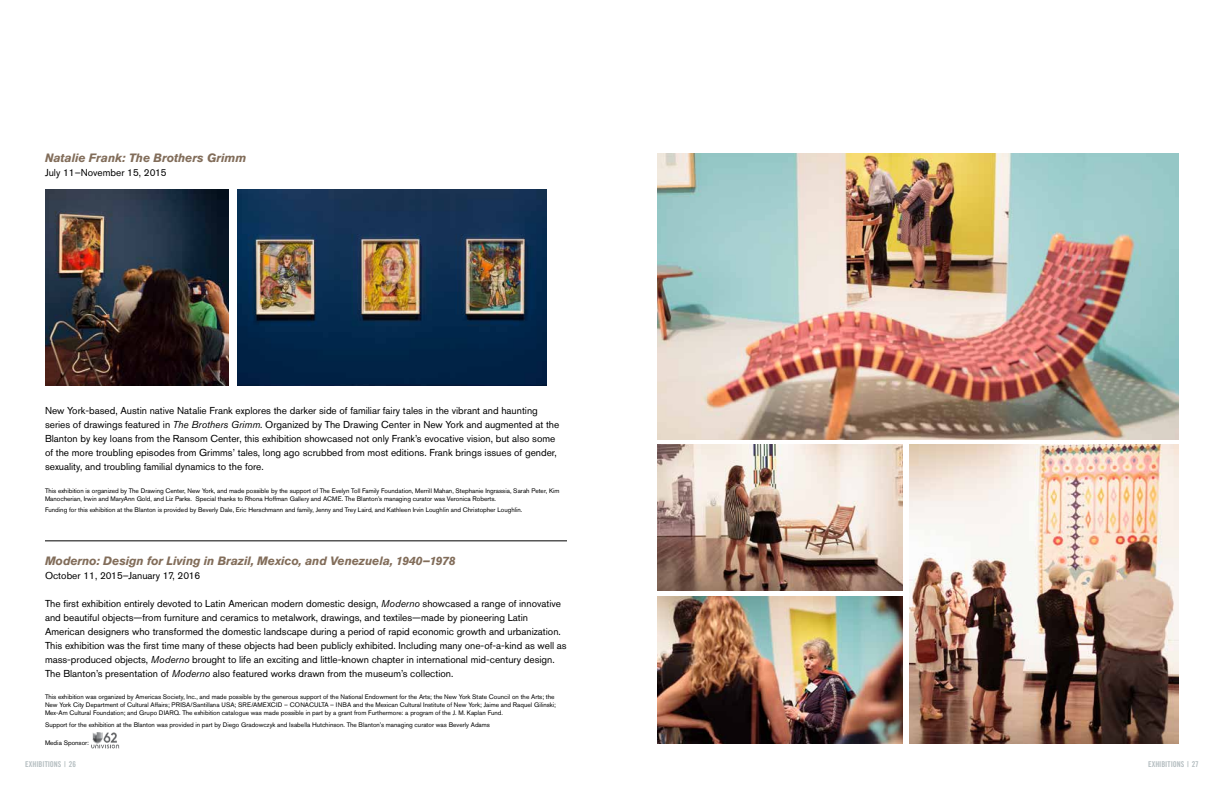
<style>
.page{position:relative;width:1224px;height:792px;background:#fff}
.page>*{position:absolute;margin:0;border:0;box-sizing:border-box;transform-origin:0 0}
.t1{font:italic 700 12px "Akzidenz Grotesk Std";letter-spacing:-.01em;color:#826d5a}
.t2{font:10px/14px "Akzidenz Grotesk Std";color:#000}
.t3{font:8px "Trade Gothic Bold Cond Twenty";color:#b5bec1}
.t4{font:6.5px/8px "Akzidenz Grotesk Std";color:#000}
.s1{font-style:italic}
</style>
<div class="page">
<hr style="left:45px;top:541px;width:522px;height:1px;background:#000">
<img style="left:91px;top:732px;width:28px;height:16px">
<img style="left:238px;top:189px;width:308px;height:196px">
<img style="left:45px;top:189px;width:183px;height:196px">
<img style="left:657px;top:153px;width:522px;height:287px">
<img style="left:909px;top:445px;width:270px;height:299px">
<img style="left:658px;top:596px;width:245px;height:148px">
<img style="left:657px;top:445px;width:246px;height:146px">
<p class="t1" style="left:45px;top:151px;width:203px">Natalie Frank: The Brothers Grimm</p>
<p class="t2" style="left:45px;top:166px;width:123px">July 11–November 15, 2015</p>
<p class="t2" style="left:45px;top:404px;width:516px">New York-based, Austin native Natalie Frank explores the darker side of familiar fairy tales in the vibrant and haunting series of drawings featured in <span class="s1">The Brothers Grimm</span>. Organized by The Drawing Center in New York and augmented at the Blanton by key loans from the Ransom Center, this exhibition showcased not only Frank’s evocative vision, but also some of the more troubling episodes from Grimms’ tales, long ago scrubbed from most editions. Frank brings issues of gender, sexuality, and troubling familial dynamics to the fore.</p>
<p class="t4" style="left:45px;top:486px;width:516px">This exhibition is organized by The Drawing Center, New York, and made possible by the support of The Evelyn Toll Family Foundation, Merrill Mahan, Stephanie Ingrassia, Sarah Peter, Kim<br>Manocherian, Irwin and MaryAnn Gold, and Liz Parks. Special thanks to Rhona Hoffman Gallery and ACME. The Blanton’s managing curator was Veronica Roberts.</p>
<p class="t4" style="left:45px;top:506px;width:479px">Funding for this exhibition at the Blanton is provided by Beverly Dale, Eric Herschmann and family, Jenny and Trey Laird, and Kathleen Irvin Loughlin and Christopher Loughlin.</p>
<p class="t1" style="left:45px;top:554px;width:412px">Moderno: Design for Living in Brazil, Mexico, and Venezuela, 1940–1978</p>
<p class="t2" style="left:45px;top:568px;width:157px">October 11, 2015–January 17, 2016</p>
<p class="t2" style="left:45px;top:596px;width:523px">The first exhibition entirely devoted to Latin American modern domestic design, <span class="s1">Moderno</span> showcased a range of innovative and beautiful objects—from furniture and ceramics to metalwork, drawings, and textiles—made by pioneering Latin American designers who transformed the domestic landscape during a period of rapid economic growth and urbanization.<br>This exhibition was the first time many of these objects had been publicly exhibited. Including many one-of-a-kind as well as mass-produced objects, <span class="s1">Moderno</span> brought to life an exciting and little-known chapter in international mid-century design.<br>The Blanton’s presentation of <span class="s1">Moderno</span> also featured works drawn from the museum’s collection.</p>
<p class="t4" style="left:45px;top:693px;width:512px">This exhibition was organized by Americas Society, Inc., and made possible by the generous support of the National Endowment for the Arts; the New York State Council on the Arts; the<br>New York City Department of Cultural Affairs; PRISA/Santillana USA; SRE/AMEXCID – CONACULTA – INBA and the Mexican Cultural Institute of New York; Jaime and Raquel Gilinski;<br>Mex-Am Cultural Foundation; and Grupo DIARQ. The exhibition catalogue was made possible in part by a grant from Furthermore: a program of the J. M. Kaplan Fund.</p>
<p class="t4" style="left:45px;top:720px;width:447px">Support for the exhibition at the Blanton was provided in part by Diego Gradowczyk and Isabella Hutchinson. The Blanton’s managing curator was Beverly Adams</p>
<p class="t4" style="left:45px;top:738px;width:46px">Media Sponsor:</p>
<p class="t3" style="left:25px;top:759px;width:52px">EXHIBITIONS | 26</p>
<p class="t3" style="left:1148px;top:759px;width:52px">EXHIBITIONS | 27</p>
</div>
